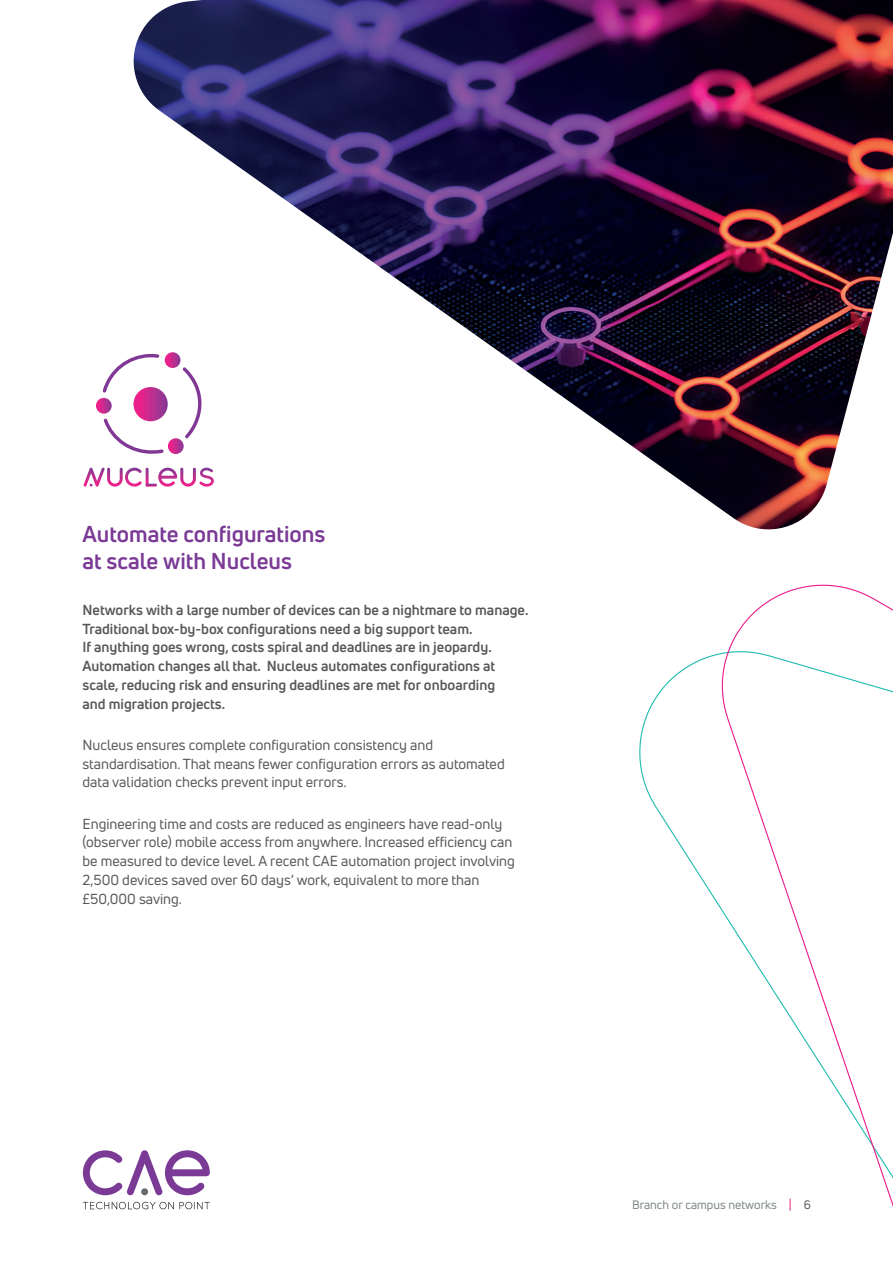
<style>
.page{position:relative;width:893px;height:1263px;background:#fff}
.page>*{position:absolute;margin:0;border:0;box-sizing:border-box;transform-origin:0 0}
.t1{font:700 22.5px/27px "Uni Neue";color:#7a3a96}
.t2{font:14.25px/18.8px "Uni Neue";color:#57585a}
.t3{font:700 14.25px/18.8px "Uni Neue";color:#57585a}
.t4{font:12px "Uni Neue";color:#7f8688}
.s1{color:#eb1c8a}
.s2{color:#57585a}
</style>
<div class="page">
<img style="left:134px;top:0;width:759px;height:530px">
<svg style="left:83px;top:1150px;width:127px;height:45px"></svg>
<svg style="left:83px;top:1202px;width:127px;height:7px"></svg>
<svg style="left:639px;top:653px;width:82px;height:257px"></svg>
<svg style="left:721px;top:584px;width:172px;height:623px"></svg>
<svg style="left:83px;top:468px;width:131px;height:19px"></svg>
<svg style="left:183px;top:367px;width:19px;height:71px"></svg>
<svg style="left:104px;top:418px;width:60px;height:36px"></svg>
<svg style="left:103px;top:354px;width:56px;height:38px"></svg>
<svg style="left:168px;top:438px;width:16px;height:16px"></svg>
<svg style="left:165px;top:352px;width:15px;height:16px"></svg>
<svg style="left:96px;top:398px;width:16px;height:16px"></svg>
<svg style="left:133px;top:387px;width:35px;height:34px"></svg>
<h1 class="t1" style="left:82px;top:520px;width:244px">Automate configurations at scale with Nucleus</h1>
<p class="t3" style="left:82px;top:600px;width:447px">Networks with a large number of devices can be a nightmare to manage.<br>Traditional box-by-box configurations need a big support team.<br>If anything goes wrong, costs spiral and deadlines are in jeopardy.<br>Automation changes all that. Nucleus automates configurations at scale, reducing risk and ensuring deadlines are met for onboarding<br>and migration projects.</p>
<p class="t2" style="left:82px;top:735px;width:424px">Nucleus ensures complete configuration consistency and standardisation. That means fewer configuration errors as automated data validation checks prevent input errors.</p>
<p class="t2" style="left:82px;top:814px;width:434px">Engineering time and costs are reduced as engineers have read-only (observer role) mobile access from anywhere. Increased efficiency can be measured to device level. A recent CAE automation project involving 2,500 devices saved over 60 days’ work, equivalent to more than £50,000 saving.</p>
<p class="t4" style="left:632px;top:1197px;width:180px">Branch or campus networks <span class="s1">|</span> <span class="s2">6</span></p>
</div>
